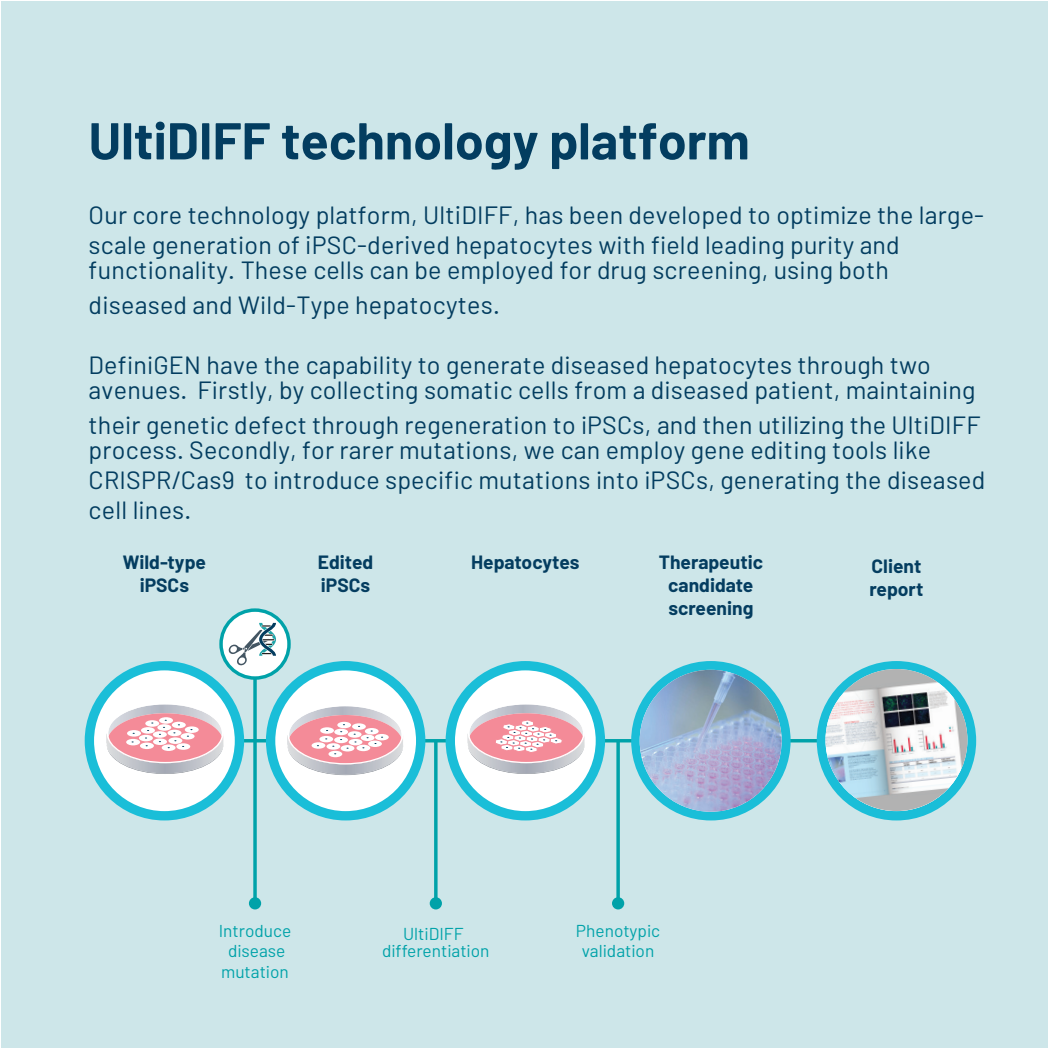
<style>
.page{position:relative;width:1049px;height:1049px;background:#fff}
.page>*{position:absolute;margin:0;border:0;box-sizing:border-box;transform-origin:0 0}
.t1{font:700 51.75px "Barlow";color:#033d60}
.t2{font:25px/30px "Barlow";letter-spacing:.01em;color:#033d60}
.t3{font:700 19.25px/23px "Barlow";color:#043d60;text-align:center}
.t4{font:17.25px/20.8px "Barlow";color:#00a2a9;text-align:center}
</style>
<div class="page">
<div style="left:1px;top:1px;width:1047px;height:1047px;background:#cde6e9"></div>
<hr style="left:153px;top:739px;width:729px;height:3px;background:#00a2a9">
<svg style="left:89px;top:666px;width:150px;height:150px;background:#dbf4f8"></svg>
<div style="left:85px;top:661px;width:159px;height:159px;border:9px solid #1abed8;border-radius:50%"></div>
<svg style="left:271px;top:666px;width:150px;height:150px;background:#dbf4f8"></svg>
<div style="left:266px;top:661px;width:159px;height:159px;border:9px solid #1abed8;border-radius:50%"></div>
<svg style="left:450px;top:666px;width:150px;height:150px;background:#dbf4f8"></svg>
<div style="left:446px;top:661px;width:159px;height:159px;border:9px solid #1abed8;border-radius:50%"></div>
<svg style="left:636px;top:666px;width:150px;height:150px"></svg>
<div style="left:631px;top:661px;width:159px;height:159px;border:9px solid #1abed8;border-radius:50%"></div>
<svg style="left:821px;top:666px;width:150px;height:150px"></svg>
<div style="left:817px;top:661px;width:159px;height:159px;border:9px solid #1abed8;border-radius:50%"></div>
<svg style="left:107px;top:703px;width:116px;height:71px;background:#e9c5cc"></svg>
<svg style="left:288px;top:705px;width:115px;height:70px;background:#eac5cc"></svg>
<svg style="left:468px;top:703px;width:116px;height:71px;background:#e9c1c8"></svg>
<img style="left:640px;top:670px;width:142px;height:142px;border-radius:71px">
<svg style="left:253px;top:680px;width:4px;height:217px"></svg>
<div style="left:249px;top:897px;width:12px;height:12px;background:#00a2a9;border-radius:50%"></div>
<hr style="left:434px;top:741px;width:3px;height:160px;background:#00a2a9">
<div style="left:430px;top:897px;width:12px;height:12px;background:#00a2a9;border-radius:50%"></div>
<svg style="left:616px;top:742px;width:4px;height:155px"></svg>
<div style="left:612px;top:897px;width:12px;height:12px;background:#00a2a9;border-radius:50%"></div>
<img style="left:825px;top:669px;width:142px;height:142px;border-radius:71px">
<svg style="left:221px;top:610px;width:68px;height:68px"></svg>
<div style="left:219px;top:608px;width:72px;height:72px;border:3px solid #00a2a9;border-radius:50%"></div>
<svg style="left:228px;top:623px;width:48px;height:43px;background:#c8d4d8"></svg>
<h1 class="t1" style="left:89px;top:102px;width:663px">UltiDIFF technology platform</h1>
<p class="t2" style="left:89px;top:199px;width:897px">Our core technology platform, UltiDIFF, has been developed to optimize the large&shy;scale generation of iPSC-derived hepatocytes with field leading purity and</p>
<p class="t2" style="left:89px;top:251px;width:802px;line-height:35.2px">functionality. These cells can be employed for drug screening, using both diseased and Wild-Type hepatocytes.</p>
<p class="t2" style="left:89px;top:352px;width:888px;line-height:24.8px">DefiniGEN have the capability to generate diseased hepatocytes through two avenues. Firstly, by collecting somatic cells from a diseased patient, maintaining</p>
<p class="t2" style="left:89px;top:412px;width:893px;line-height:24.8px">their genetic defect through regeneration to iPSCs, and then utilizing the UltiDIFF process. Secondly, for rarer mutations, we can employ gene editing tools like</p>
<p class="t2" style="left:89px;top:464px;width:898px">CRISPR/Cas9 to introduce specific mutations into iPSCs, generating the diseased cell lines.</p>
<p class="t3" style="left:123px;top:551px;width:85px">Wild-type iPSCs</p>
<p class="t3" style="left:318px;top:551px;width:57px;text-align:left">Edited iPSCs</p>
<p class="t3" style="left:471px;top:551px;width:110px">Hepatocytes</p>
<p class="t3" style="left:659px;top:551px;width:106px">Therapeutic candidate screening</p>
<p class="t3" style="left:869px;top:554px;width:55px;text-align:left">Client report</p>
<p class="t4" style="left:219px;top:919px;width:74px">Introduce disease mutation</p>
<p class="t4" style="left:382px;top:924px;width:109px;line-height:17px">UltiDIFF differentiation</p>
<p class="t4" style="left:576px;top:919px;width:86px">Phenotypic validation</p>
</div>
